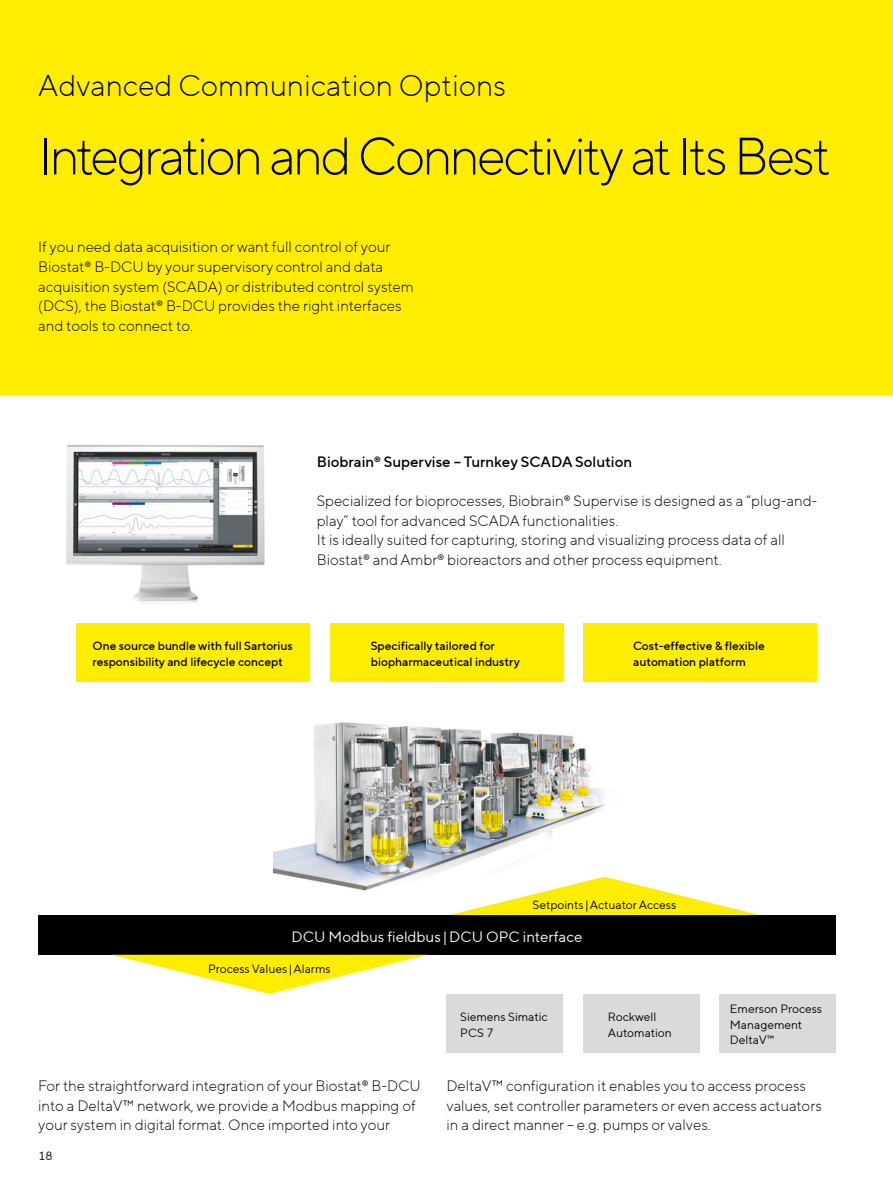
<style>
.page{position:relative;width:893px;height:1191px;background:#fff}
.page>*{position:absolute;margin:0;border:0;box-sizing:border-box;transform-origin:0 0}
.t1{font:300 52.5px "TT Norms Pro";letter-spacing:-.055em;color:#000}
.t2{font:300 30px "TT Norms Pro";color:#000}
.t3{font:300 15px/19.5px "TT Norms Pro";color:#000}
.t4{font:500 15px "TT Norms Pro";color:#000}
.t5{font:15px "TT Norms Pro";color:#fff}
.t6{font:500 12px/15.6px "TT Norms Pro";color:#000}
.t7{font:12px/15.6px "TT Norms Pro";color:#000}
</style>
<div class="page">
<div style="left:0;top:0;width:892px;height:395px;background:#ffed00"></div>
<img style="left:66px;top:445px;width:199px;height:158px">
<hr style="left:892px;top:0;width:1px;height:395px;background:#cee3e2">
<img style="left:274px;top:722px;width:332px;height:168px">
<div style="left:77px;top:623px;width:233px;height:58px;background:#ffed00"></div>
<div style="left:583px;top:993px;width:116px;height:59px;background:#dadad9"></div>
<div style="left:719px;top:993px;width:117px;height:59px;background:#dadad9"></div>
<div style="left:446px;top:993px;width:117px;height:59px;background:#dadad9"></div>
<svg style="left:446px;top:876px;width:313px;height:39px"></svg>
<div style="left:38px;top:915px;width:798px;height:39px;background:#000"></div>
<svg style="left:111px;top:954px;width:316px;height:39px"></svg>
<div style="left:330px;top:623px;width:233px;height:58px;background:#ffed00"></div>
<div style="left:583px;top:623px;width:233px;height:58px;background:#ffed00"></div>
<h2 class="t2" style="left:38px;top:64px;width:469px">Advanced Communication Options</h2>
<h1 class="t1" style="left:38px;top:118px;width:794px">Integration and Connectivity at Its Best</h1>
<p class="t3" style="left:38px;top:237px;width:377px">If you need data acquisition or want full control of your Biostat® B-DCU by your supervisory control and data acquisition system (SCADA) or distributed control system (DCS), the Biostat® B-DCU provides the right interfaces and tools to connect to.</p>
<p class="t4" style="left:317px;top:451px;width:317px">Biobrain® Supervise – Turnkey SCADA Solution</p>
<p class="t3" style="left:317px;top:490px;width:502px">Specialized for bioprocesses, Biobrain® Supervise is designed as a “plug-and&shy;play” tool for advanced SCADA functionalities.<br>It is ideally suited for capturing, storing and visualizing process data of all Biostat® and Ambr® bioreactors and other process equipment.</p>
<p class="t6" style="left:93px;top:637px;width:202px">One source bundle with full Sartorius responsibility and lifecycle concept</p>
<p class="t6" style="left:371px;top:637px;width:151px">Specifically tailored for biopharmaceutical industry</p>
<p class="t6" style="left:633px;top:637px;width:133px">Cost-effective &amp; flexible automation platform</p>
<p class="t7" style="left:533px;top:896px;width:145px">Setpoints |Actuator Access</p>
<p class="t5" style="left:291px;top:926px;width:292px">DCU Modbus fieldbus |DCU OPC interface</p>
<p class="t7" style="left:208px;top:959px;width:124px">Process Values |Alarms</p>
<p class="t7" style="left:460px;top:1008px;width:89px">Siemens Simatic<br>PCS 7</p>
<p class="t7" style="left:608px;top:1008px;width:65px">Rockwell<br>Automation</p>
<p class="t7" style="left:730px;top:1000px;width:94px">Emerson Process<br>Management<br>DeltaV™</p>
<p class="t3" style="left:38px;top:1075px;width:384px">For the straightforward integration of your Biostat® B-DCU into a DeltaV™ network, we provide a Modbus mapping of your system in digital format. Once imported into your</p>
<p class="t3" style="left:446px;top:1075px;width:377px">DeltaV™ configuration it enables you to access process values, set controller parameters or even access actuators in a direct manner – e.g. pumps or valves.</p>
<p class="t7" style="left:38px;top:1147px;width:16px">18</p>
</div>
